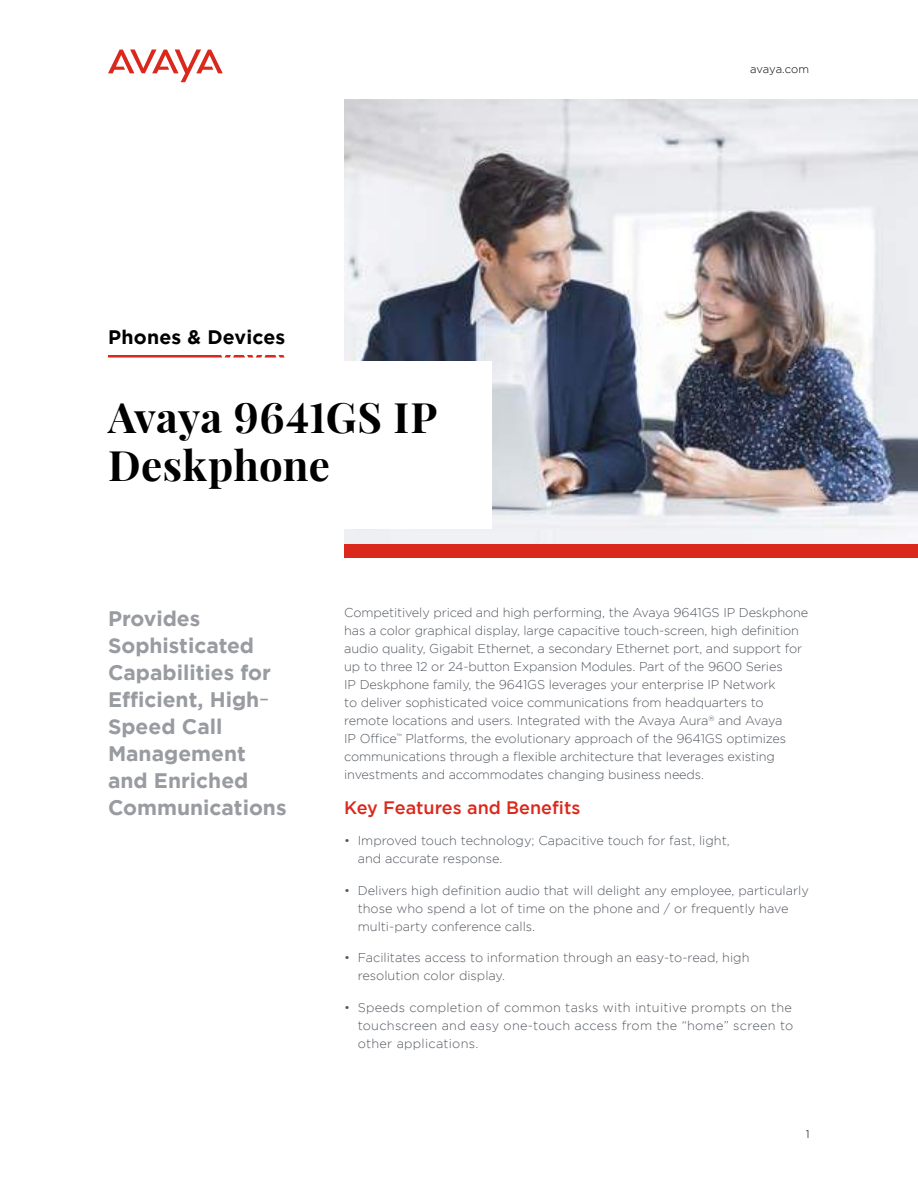
<style>
.page{position:relative;width:918px;height:1188px;background:#fff}
.page>*{position:absolute;margin:0;border:0;box-sizing:border-box;transform-origin:0 0}
.t1{font:700 42px/48px "Playfair Display";letter-spacing:.005em;color:#000}
.t2{font:700 21px/27px "Gotham";color:#989ba0}
.t3{font:700 19.5px "Gotham";letter-spacing:.01em;color:#000}
.t4{font:500 18px "Gotham";color:#da291c}
.t5{font:300 12.75px/18px "Gotham";letter-spacing:-.01em;color:#535860}
.t6{font:300 11.25px "Gotham";letter-spacing:-.01em;color:#000}
.s1{font-family:"Playfair Display"}
</style>
<div class="page">
<img style="left:344px;top:99px;width:574px;height:445px">
<svg style="left:108px;top:355px;width:177px;height:3px"></svg>
<svg style="left:108px;top:49px;width:115px;height:33px"></svg>
<div style="left:344px;top:545px;width:574px;height:13px;background:#da291c"></div>
<div style="left:0;top:361px;width:492px;height:167px;background:#fff"></div>
<h3 class="t3" style="left:108px;top:326px;width:179px">Phones &amp; Devices</h3>
<h1 class="t1" style="left:108px;top:393px;width:331px">Avaya 9641GS IP<br>Deskphone</h1>
<p class="t6" style="left:750px;top:63px;width:60px">avaya.com</p>
<h2 class="t2" style="left:108px;top:604px;width:180px">Provides<br>Sophisticated<br>Capabilities for<br>Efficient, High<span class="s1">-<br></span>Speed Call<br>Management and Enriched<br>Communications</h2>
<p class="t5" style="left:344px;top:603px;width:466px">Competitively priced and high performing, the Avaya 9641GS IP Deskphone has a color graphical display, large capacitive touch-screen, high definition audio quality, Gigabit Ethernet, a secondary Ethernet port, and support for up to three 12 or 24-button Expansion Modules. Part of the 9600 Series<br>IP Deskphone family, the 9641GS leverages your enterprise IP Network<br>to deliver sophisticated voice communications from headquarters to remote locations and users. Integrated with the Avaya Aura<sup>®</sup> and Avaya<br>IP Office<sup>™</sup> Platforms, the evolutionary approach of the 9641GS optimizes communications through a flexible architecture that leverages existing investments and accommodates changing business needs.</p>
<h3 class="t4" style="left:344px;top:797px;width:238px">Key Features and Benefits</h3>
<p class="t5" style="left:358px;top:832px;width:373px;text-indent:-14px">• Improved touch technology; Capacitive touch for fast, light, and accurate response.</p>
<p class="t5" style="left:358px;top:881px;width:453px;text-indent:-14px">• Delivers high definition audio that will delight any employee, particularly those who spend a lot of time on the phone and / or frequently have multi-party conference calls.</p>
<p class="t5" style="left:358px;top:949px;width:393px;text-indent:-14px">• Facilitates access to information through an easy-to-read, high resolution color display.</p>
<p class="t5" style="left:358px;top:998px;width:437px;text-align:justify;text-indent:-14px">• Speeds completion of common tasks with intuitive prompts on the touchscreen and easy one-touch access from the “home” screen to other applications.</p>
<p class="t6" style="left:806px;top:1128px;width:5px">1</p>
</div>
